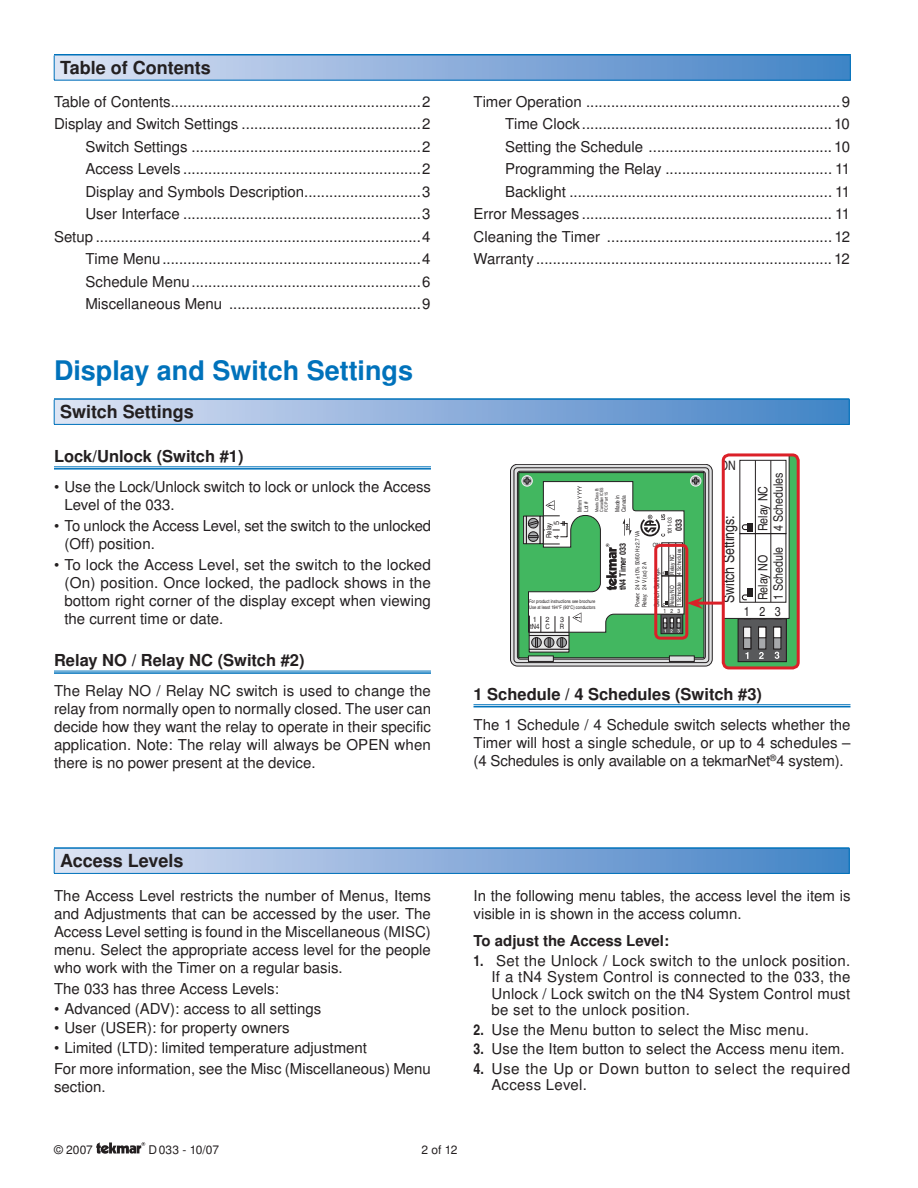
<style>
.page{position:relative;width:918px;height:1188px;background:#fff}
.page>*{position:absolute;margin:0;border:0;box-sizing:border-box;transform-origin:0 0}
.t1{font:700 27px "Nimbus San LOT";color:#0072bb}
.t2{font:700 18px "Nimbus San LOT";color:#231f20}
.t3{font:700 16.5px "Nimbus San LOT";color:#231f20}
.t4{font:15.15px "Nimbus San LOT Reg Con";color:#231f20}
.t5{font:15px/22.5px "Nimbus San LOT";color:#231f20;text-align:justify}
.t6{font:15px/16.5px "Nimbus San LOT";letter-spacing:.03em;color:#231f20}
.t7{font:15px "Nimbus San LOT";letter-spacing:.02em;color:#231f20}
.t8{font:700 15px "Nimbus San LOT";color:#231f20}
.t9{font:12.9px/15.3px "Nimbus San LOT Reg Con";color:#231f20}
.t10{font:12px "Nimbus San LOT";letter-spacing:.005em;color:#231f20}
.t11{font:8.7px "Nimbus San LOT Bol Con";color:#231f20}
.t12{font:7.35px "Nimbus San LOT Reg Con";color:#231f20}
.t13{font:7.35px "Nimbus San LOT";color:#231f20}
.t14{font:6.9px "Nimbus San LOT Reg Con";color:#231f20}
.t15{font:5.85px/6.3px "Nimbus San LOT Reg Con";color:#231f20}
.t16{font:4.8px/5.6px "Nimbus San LOT Reg Con";color:#231f20}
.t17{font:4.35px/4.7px "Nimbus San LOT Reg Con";color:#231f20}
.s1{font-family:"Nimbus San LOT Bol Con"}
</style>
<div class="page">
<svg style="left:96px;top:1142px;width:49px;height:12px"></svg>
<div style="left:54px;top:55px;width:796px;height:25px;background:linear-gradient(to right,#dde1f4,#4181c5)"></div>
<svg style="left:54px;top:56px;width:1px;height:24px"></svg>
<svg style="left:850px;top:56px;width:1px;height:24px"></svg>
<hr style="left:54px;top:80px;width:796px;height:1px;background:#0072bb">
<hr style="left:54px;top:54px;width:796px;height:2px;background:#0072bb">
<div style="left:54px;top:399px;width:795px;height:25px;background:linear-gradient(to right,#dde1f4,#4181c5)"></div>
<svg style="left:54px;top:400px;width:1px;height:24px"></svg>
<svg style="left:849px;top:400px;width:1px;height:24px"></svg>
<hr style="left:54px;top:424px;width:795px;height:1px;background:#0072bb">
<hr style="left:54px;top:398px;width:795px;height:2px;background:#0072bb">
<div style="left:54px;top:848px;width:795px;height:25px;background:linear-gradient(to right,#dde1f4,#4181c5)"></div>
<svg style="left:54px;top:849px;width:1px;height:24px"></svg>
<svg style="left:849px;top:849px;width:1px;height:24px"></svg>
<hr style="left:54px;top:873px;width:795px;height:1px;background:#0072bb">
<hr style="left:54px;top:847px;width:795px;height:2px;background:#0072bb">
<hr style="left:54px;top:467px;width:377px;height:1px;background:#0072bb">
<hr style="left:54px;top:468px;width:377px;height:2px;background:#0072bb">
<hr style="left:54px;top:671px;width:377px;height:1px;background:#0072bb">
<hr style="left:54px;top:672px;width:377px;height:2px;background:#0072bb">
<svg style="left:511px;top:464px;width:201px;height:202px"></svg>
<div style="left:510px;top:464px;width:203px;height:202px;border:1px solid #231f20;border-radius:7px"></div>
<hr style="left:697px;top:602px;width:46px;height:3px;background:#db2028">
<svg style="left:513px;top:467px;width:196px;height:196px"></svg>
<svg style="left:723px;top:457px;width:73px;height:211px"></svg>
<div style="left:740px;top:460px;width:46px;height:74px;border:1px solid #231f20"></div>
<hr style="left:755px;top:460px;width:1px;height:142px;background:#231f20">
<hr style="left:771px;top:460px;width:1px;height:142px;background:#231f20">
<div style="left:722px;top:453px;width:78px;height:216px;border:3px solid #db2028;border-radius:6px"></div>
<div style="left:654px;top:544px;width:34px;height:96px;border:3px solid #db2028;border-radius:4px"></div>
<hr style="left:474px;top:704px;width:376px;height:1px;background:#0072bb">
<hr style="left:474px;top:706px;width:376px;height:1px;background:#0072bb">
<p class="t2" style="left:60px;top:61px;width:152px">Table of Contents</p>
<p class="t5" style="left:54px;top:92px;width:378px;text-align:right">Table of Contents ............................................................2<br>Display and Switch Settings ...........................................2<br>Switch Settings .......................................................2<br>Access Levels .........................................................2<br>Display and Symbols Description............................3<br>User Interface .........................................................3<br>Setup ..............................................................................4<br>Time Menu ..............................................................4<br>Schedule Menu .......................................................6<br>Miscellaneous Menu ..............................................9</p>
<p class="t5" style="left:474px;top:92px;width:378px;text-align:right">Timer Operation .............................................................9<br>Time Clock ............................................................ 10<br>Setting the Schedule ............................................ 10<br>Programming the Relay ........................................ 11<br>Backlight ............................................................... 11<br>Error Messages ............................................................ 11<br>Cleaning the Timer ...................................................... 12<br>Warranty ....................................................................... 12</p>
<h1 class="t1" style="left:54px;top:360px;width:361px">Display and Switch Settings</h1>
<p class="t2" style="left:60px;top:405px;width:135px">Switch Settings</p>
<p class="t3" style="left:54px;top:450px;width:191px">Lock/Unlock (Switch #1)</p>
<p class="t5" style="left:64px;top:479px;width:368px;line-height:18px;text-indent:-10px">• Use the Lock/Unlock switch to lock or unlock the Access<br>Level of the 033.</p>
<p class="t5" style="left:64px;top:518px;width:368px;line-height:18px;text-indent:-10px">• To unlock the Access Level, set the switch to the unlocked (Off) position.</p>
<p class="t5" style="left:64px;top:557px;width:368px;line-height:18px;text-indent:-10px">• To lock the Access Level, set the switch to the locked (On) position. Once locked, the padlock shows in the bottom right corner of the display except when viewing the current time or date.</p>
<p class="t3" style="left:54px;top:654px;width:252px">Relay NO / Relay NC (Switch #2)</p>
<p class="t5" style="left:54px;top:683px;width:379px;line-height:18px">The Relay NO / Relay NC switch is used to change the relay from normally open to normally closed. The user can decide how they want the relay to operate in their specific application. Note: The relay will always be OPEN when there is no power present at the device.</p>
<p class="t13" style="left:554px;top:525px;width:6px;rotate:-90deg">5</p>
<p class="t12" style="left:546px;top:538px;width:17px;rotate:-90deg">Relay</p>
<p class="t13" style="left:554px;top:539px;width:6px;rotate:-90deg">4</p>
<p class="t15" style="left:577px;top:512px;width:28px;rotate:-90deg">Mmm YYYY<br>Lot #</p>
<p class="t17" style="left:595px;top:512px;width:26px;rotate:-90deg">Meets Class B:<br>Canadian ICES<br>FCC Part 15</p>
<p class="t15" style="left:615px;top:512px;width:19px;rotate:-90deg">Made in<br>Canada</p>
<p class="t11" style="left:619px;top:590px;width:49px;rotate:-90deg">tN4 Timer 033</p>
<p class="t16" style="left:529px;top:599px;width:68px">For product instructions see brochure<br>Use at least 194°F (90°C) conductors</p>
<p class="t13" style="left:546px;top:616px;width:6px">2</p>
<p class="t13" style="left:560px;top:616px;width:6px">3</p>
<p class="t13" style="left:533px;top:616px;width:6px">1</p>
<p class="t12" style="left:530px;top:624px;width:11px">tN4</p>
<p class="t12" style="left:546px;top:624px;width:6px">C</p>
<p class="t12" style="left:560px;top:624px;width:6px">R</p>
<p class="t15" style="left:667px;top:534px;width:18px;rotate:-90deg">1011-03</p>
<p class="t11" style="left:675px;top:531px;width:14px;rotate:-90deg">033</p>
<p class="t15" style="left:635px;top:607px;width:78px;line-height:7.1px;rotate:-90deg">Power: 24 V ±10% 50/60 Hz 2.7 VA<br>Relay: 24 V (ac) 2 A</p>
<p class="t15" style="left:653px;top:542px;width:9px">ON</p>
<p class="t15" style="left:669px;top:575px;width:28px;line-height:6.9px;rotate:-90deg">Relay NC<br>4 Schedules</p>
<p class="t14" style="left:654px;top:607px;width:41px;rotate:-90deg">Switch Settings:</p>
<p class="t15" style="left:669px;top:606px;width:26px;line-height:6.9px;rotate:-90deg">Relay NO<br>1 Schedule</p>
<p class="t15" style="left:664px;top:608px;width:18px">123</p>
<p class="t9" style="left:720px;top:459px;width:17px">ON</p>
<p class="t4" style="left:723px;top:603px;width:90px;rotate:-90deg">Switch Settings:</p>
<p class="t9" style="left:757px;top:531px;width:60px;rotate:-90deg">Relay NC<br>4 Schedules</p>
<p class="t9" style="left:757px;top:600px;width:55px;rotate:-90deg">Relay NO<br>1 Schedule</p>
<p class="t9" style="left:744px;top:605px;width:38px">123</p>
<p class="t3" style="left:474px;top:688px;width:290px">1 Schedule / 4 Schedules (Switch #3)</p>
<p class="t5" style="left:474px;top:717px;width:379px;line-height:18px">The 1 Schedule / 4 Schedule switch selects whether the Timer will host a single schedule, or up to 4 schedules – (4 Schedules is only available on a tekmarNet<sup>®</sup>4 system).</p>
<p class="t2" style="left:60px;top:854px;width:125px">Access Levels</p>
<p class="t5" style="left:54px;top:889px;width:379px;line-height:18px">The Access Level restricts the number of Menus, Items and Adjustments that can be accessed by the user. The Access Level setting is found in the Miscellaneous (MISC) menu. Select the appropriate access level for the people who work with the Timer on a regular basis.</p>
<p class="t5" style="left:54px;top:979px;width:226px">The 033 has three Access Levels:</p>
<p class="t5" style="left:54px;top:999px;width:269px">• Advanced (ADV): access to all settings</p>
<p class="t5" style="left:54px;top:1018px;width:237px">• User (USER): for property owners</p>
<p class="t5" style="left:54px;top:1039px;width:378px;line-height:21px">• Limited (LTD): limited temperature adjustment<br>For more information, see the Misc (Miscellaneous) Menu</p>
<p class="t5" style="left:54px;top:1077px;width:53px">section.</p>
<p class="t5" style="left:474px;top:889px;width:379px;line-height:18px">In the following menu tables, the access level the item is visible in is shown in the access column.</p>
<p class="t8" style="left:474px;top:935px;width:197px">To adjust the Access Level:</p>
<p class="t5" style="left:492px;top:954px;width:360px;line-height:16.5px;text-indent:-18px"><span class="s1">1.</span> Set the Unlock / Lock switch to the unlock position.<br>If a tN4 System Control is connected to the 033, the Unlock / Lock switch on the tN4 System Control must be set to the unlock position.</p>
<p class="t7" style="left:474px;top:1024px;width:337px"><span class="s1">2.</span> Use the Menu button to select the Misc menu.</p>
<p class="t5" style="left:474px;top:1039px;width:373px"><span class="s1">3.</span> Use the Item button to select the Access menu item.</p>
<p class="t6" style="left:492px;top:1062px;width:360px;text-indent:-18px"><span class="s1">4.</span> Use the Up or Down button to select the required<br>Access Level.</p>
<p class="t10" style="left:54px;top:1145px;width:40px">© 2007</p>
<p class="t10" style="left:149px;top:1145px;width:72px">D 033 - 10/07</p>
<p class="t10" style="left:421px;top:1145px;width:38px">2 of 12</p>
</div>
